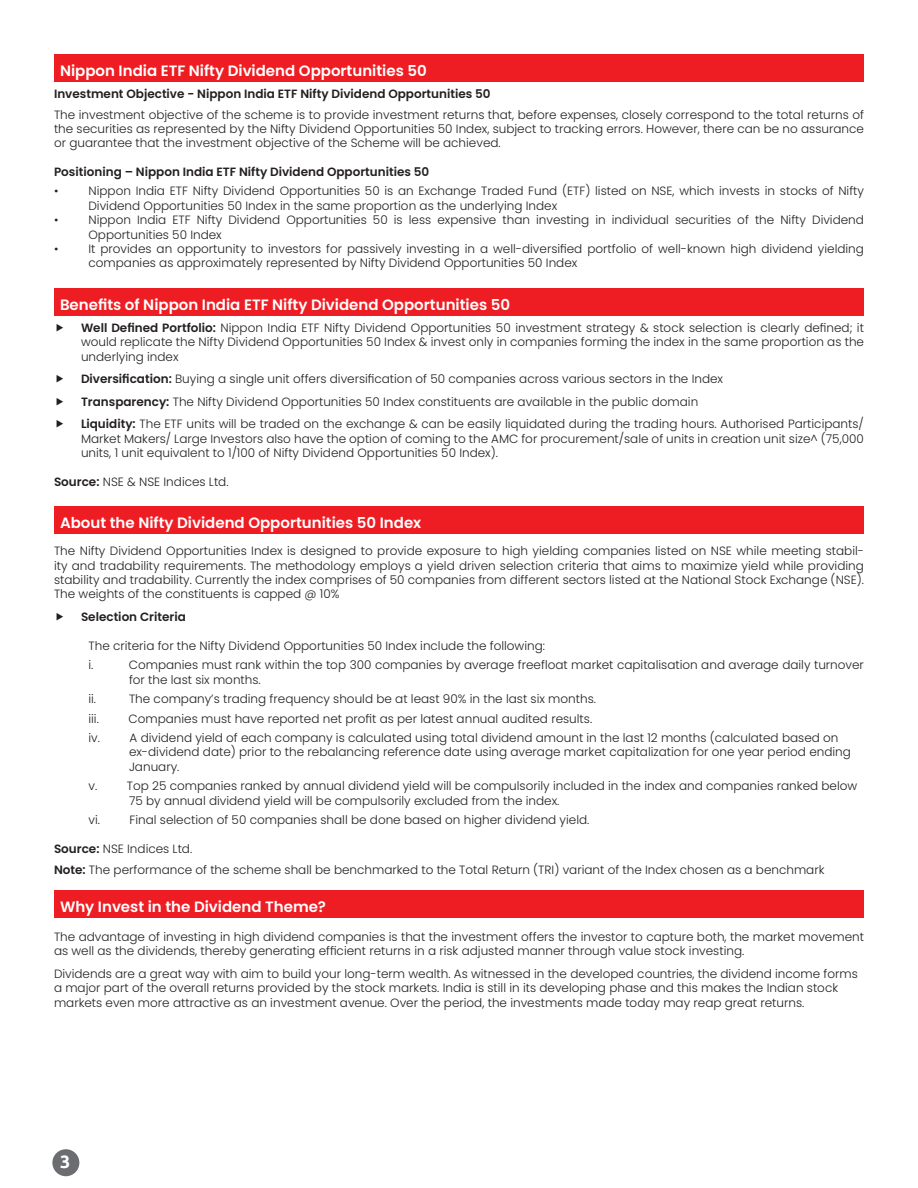
<style>
.page{position:relative;width:918px;height:1188px;background:#fff}
.page>*{position:absolute;margin:0;border:0;box-sizing:border-box;transform-origin:0 0}
.t1{font:700 18px "Ubuntu";color:#fff}
.t2{font:600 15px "Poppins";color:#fff}
.t3{font:300 12px/14.4px "Poppins";color:#231f20}
.t4{font:600 12px "Poppins";color:#231f20}
.s1{font-weight:600}
</style>
<div class="page">
<div style="left:52px;top:1149px;width:27px;height:27px;background:#6c6d70;border-radius:50%"></div>
<div style="left:54px;top:54px;width:810px;height:28px;background:#ee1d23"></div>
<div style="left:54px;top:288px;width:810px;height:28px;background:#ee1d23"></div>
<div style="left:54px;top:506px;width:810px;height:28px;background:#ee1d23"></div>
<div style="left:54px;top:891px;width:810px;height:27px;background:#ee1d23"></div>
<p class="t2" style="left:60px;top:62px;width:368px">Nippon India ETF Nifty Dividend Opportunities 50</p>
<p class="t4" style="left:54px;top:87px;width:438px">Investment Objective - Nippon India ETF Nifty Dividend Opportunities 50</p>
<p class="t3" style="left:54px;top:107px;width:812px;text-align:justify">The investment objective of the scheme is to provide investment returns that, before expenses, closely correspond to the total returns of the securities as represented by the Nifty Dividend Opportunities 50 Index, subject to tracking errors. However, there can be no assurance or guarantee that the investment objective of the Scheme will be achieved.</p>
<p class="t4" style="left:54px;top:165px;width:377px">Positioning – Nippon India ETF Nifty Dividend Opportunities 50</p>
<p class="t3" style="left:54px;top:184px;width:6px">•</p>
<p class="t3" style="left:88px;top:184px;width:777px">Nippon India ETF Nifty Dividend Opportunities 50 is an Exchange Traded Fund (ETF) listed on NSE, which invests in stocks of Nifty<br>Dividend Opportunities 50 Index in the same proportion as the underlying Index</p>
<p class="t3" style="left:54px;top:213px;width:6px">•</p>
<p class="t3" style="left:88px;top:213px;width:777px">Nippon India ETF Nifty Dividend Opportunities 50 is less expensive than investing in individual securities of the Nifty Dividend<br>Opportunities 50 Index</p>
<p class="t3" style="left:54px;top:242px;width:6px">•</p>
<p class="t3" style="left:88px;top:242px;width:777px">It provides an opportunity to investors for passively investing in a well-diversified portfolio of well-known high dividend yielding companies as approximately represented by Nifty Dividend Opportunities 50 Index</p>
<p class="t2" style="left:60px;top:296px;width:452px">Benefits of Nippon India ETF Nifty Dividend Opportunities 50</p>
<p class="t3" style="left:81px;top:321px;width:785px;text-align:justify"><span class="s1">Well Defined Portfolio:</span> Nippon India ETF Nifty Dividend Opportunities 50 investment strategy &amp; stock selection is clearly defined; it would replicate the Nifty Dividend Opportunities 50 Index &amp; invest only in companies forming the index in the same proportion as the underlying index</p>
<p class="t3" style="left:81px;top:372px;width:644px"><span class="s1">Diversification:</span> Buying a single unit offers diversification of 50 companies across various sectors in the Index</p>
<p class="t3" style="left:81px;top:395px;width:619px"><span class="s1">Transparency:</span> The Nifty Dividend Opportunities 50 Index constituents are available in the public domain</p>
<p class="t3" style="left:81px;top:417px;width:784px;text-align:justify"><span class="s1">Liquidity:</span> The ETF units will be traded on the exchange &amp; can be easily liquidated during the trading hours. Authorised Participants/ Market Makers/ Large Investors also have the option of coming to the AMC for procurement/sale of units in creation unit size^ (75,000 units, 1 unit equivalent to 1/100 of Nifty Dividend Opportunities 50 Index).</p>
<p class="t3" style="left:54px;top:475px;width:176px"><span class="s1">Source:</span> NSE &amp; NSE Indices Ltd.</p>
<p class="t2" style="left:60px;top:514px;width:363px">About the Nifty Dividend Opportunities 50 Index</p>
<p class="t3" style="left:54px;top:544px;width:812px;text-align:justify">The Nifty Dividend Opportunities Index is designed to provide exposure to high yielding companies listed on NSE while meeting stabil&shy;ity and tradability requirements. The methodology employs a yield driven selection criteria that aims to maximize yield while providing stability and tradability. Currently the index comprises of 50 companies from different sectors listed at the National Stock Exchange (NSE).<br>The weights of the constituents is capped @ 10%</p>
<p class="t4" style="left:81px;top:610px;width:106px">Selection Criteria</p>
<p class="t3" style="left:88px;top:638px;width:458px">The criteria for the Nifty Dividend Opportunities 50 Index include the following:</p>
<p class="t3" style="left:88px;top:658px;width:6px">i.</p>
<p class="t3" style="left:129px;top:658px;width:737px">Companies must rank within the top 300 companies by average freefloat market capitalisation and average daily turnover for the last six months.</p>
<p class="t3" style="left:88px;top:692px;width:9px">ii.</p>
<p class="t3" style="left:129px;top:692px;width:468px">The company’s trading frequency should be at least 90% in the last six months.</p>
<p class="t3" style="left:88px;top:711px;width:12px">iii.</p>
<p class="t3" style="left:129px;top:711px;width:465px">Companies must have reported net profit as per latest annual audited results.</p>
<p class="t3" style="left:88px;top:731px;width:13px">iv.</p>
<p class="t3" style="left:129px;top:731px;width:723px">A dividend yield of each company is calculated using total dividend amount in the last 12 months (calculated based on ex-dividend date) prior to the rebalancing reference date using average market capitalization for one year period ending<br>January.</p>
<p class="t3" style="left:88px;top:779px;width:10px">v.</p>
<p class="t3" style="left:127px;top:779px;width:732px">Top 25 companies ranked by annual dividend yield will be compulsorily included in the index and companies ranked below<br>75 by annual dividend yield will be compulsorily excluded from the index.</p>
<p class="t3" style="left:88px;top:813px;width:13px">vi.</p>
<p class="t3" style="left:130px;top:813px;width:461px">Final selection of 50 companies shall be done based on higher dividend yield.</p>
<p class="t3" style="left:54px;top:842px;width:140px"><span class="s1">Source:</span> NSE Indices Ltd.</p>
<p class="t3" style="left:54px;top:863px;width:772px"><span class="s1">Note:</span> The performance of the scheme shall be benchmarked to the Total Return (TRI) variant of the Index chosen as a benchmark</p>
<p class="t2" style="left:60px;top:898px;width:268px">Why Invest in the Dividend Theme?</p>
<p class="t3" style="left:54px;top:930px;width:811px">The advantage of investing in high dividend companies is that the investment offers the investor to capture both, the market movement as well as the dividends, thereby generating efficient returns in a risk adjusted manner through value stock investing.</p>
<p class="t3" style="left:54px;top:967px;width:805px">Dividends are a great way with aim to build your long-term wealth. As witnessed in the developed countries, the dividend income forms a major part of the overall returns provided by the stock markets. India is still in its developing phase and this makes the Indian stock markets even more attractive as an investment avenue. Over the period, the investments made today may reap great returns.</p>
<h1 class="t1" style="left:60px;top:1151px;width:12px">3</h1>
</div>
